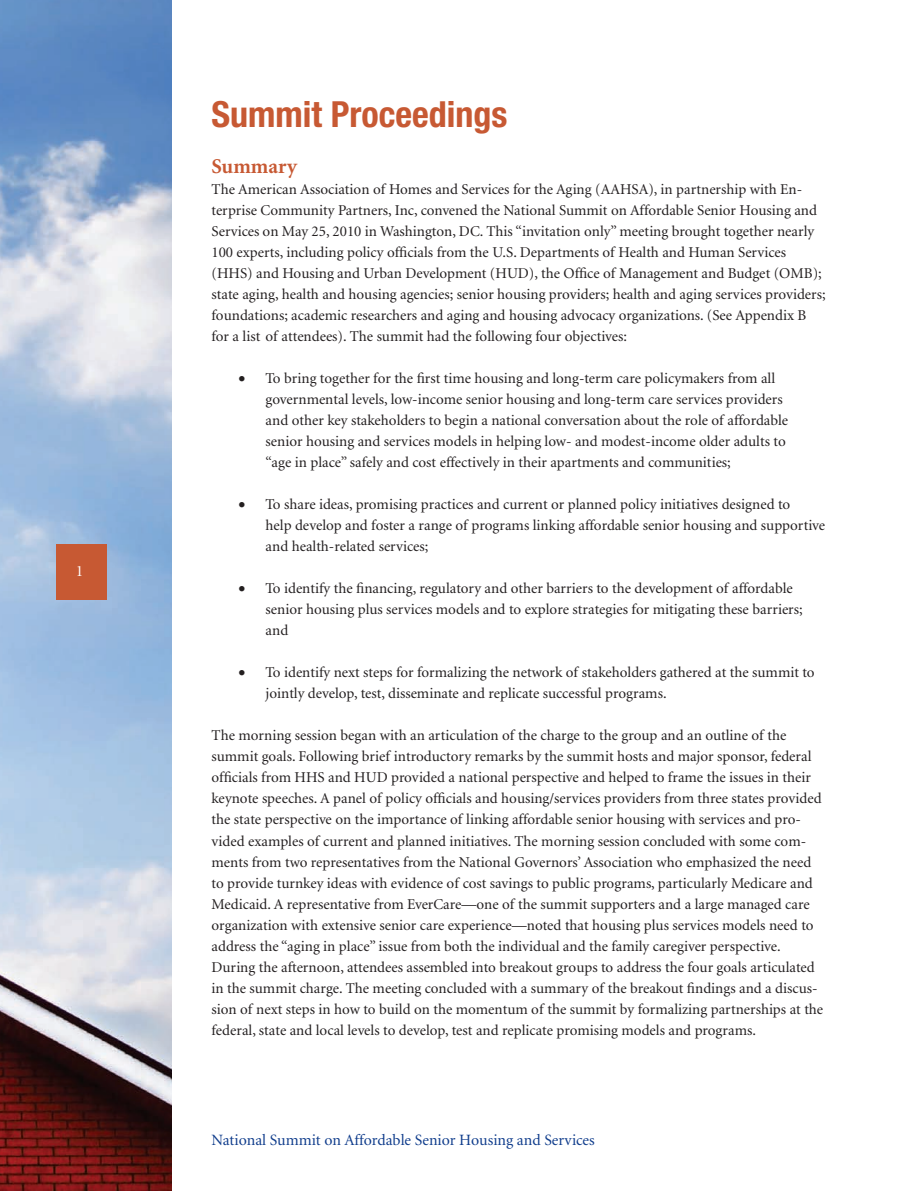
<style>
.page{position:relative;width:923px;height:1193px;background:#fff}
.page>*{position:absolute;margin:0;border:0;box-sizing:border-box;transform-origin:0 0}
.t1{font:700 condensed 36px "Helvetica Neue";color:#c75933}
.t2{font:700 21px "Minion";color:#c75933}
.t3{font:15.75px "Minion";color:#103d8c}
.t4{font:15.75px "Minion";color:#fff}
.t5{font:15px/21px "Minion";color:#231f20}
</style>
<div class="page">
<img style="left:0;top:0;width:171px;height:1190px">
<div style="left:56px;top:544px;width:50px;height:56px;background:#c75933"></div>
<p class="t4" style="left:76px;top:563px;width:9px">1</p>
<h1 class="t1" style="left:211px;top:92px;width:297px">Summit Proceedings</h1>
<h2 class="t2" style="left:211px;top:156px;width:87px">Summary</h2>
<p class="t5" style="left:211px;top:179px;width:615px">The American Association of Homes and Services for the Aging (AAHSA), in partnership with En&shy;terprise Community Partners, Inc, convened the National Summit on Affordable Senior Housing and Services on May 25, 2010 in Washington, DC. This “invitation only” meeting brought together nearly 100 experts, including policy officials from the U.S. Departments of Health and Human Services (HHS) and Housing and Urban Development (HUD), the Office of Management and Budget (OMB); state aging, health and housing agencies; senior housing providers; health and aging services providers; foundations; academic researchers and aging and housing advocacy organizations. (See Appendix B for a list of attendees). The summit had the following four objectives:</p>
<p class="t5" style="left:265px;top:368px;width:524px;text-indent:-27px">• To bring together for the first time housing and long-term care policymakers from all governmental levels, low-income senior housing and long-term care services providers and other key stakeholders to begin a national conversation about the role of affordable senior housing and services models in helping low- and modest-income older adults to “age in place” safely and cost effectively in their apartments and communities;</p>
<p class="t5" style="left:265px;top:494px;width:561px;text-indent:-27px">• To share ideas, promising practices and current or planned policy initiatives designed to<br>help develop and foster a range of programs linking affordable senior housing and supportive and health-related services;</p>
<p class="t5" style="left:265px;top:578px;width:538px;text-indent:-27px">• To identify the financing, regulatory and other barriers to the development of affordable senior housing plus services models and to explore strategies for mitigating these barriers; and</p>
<p class="t5" style="left:265px;top:662px;width:550px;text-indent:-27px">• To identify next steps for formalizing the network of stakeholders gathered at the summit to jointly develop, test, disseminate and replicate successful programs.</p>
<p class="t5" style="left:211px;top:725px;width:613px">The morning session began with an articulation of the charge to the group and an outline of the summit goals. Following brief introductory remarks by the summit hosts and major sponsor, federal officials from HHS and HUD provided a national perspective and helped to frame the issues in their keynote speeches. A panel of policy officials and housing/services providers from three states provided the state perspective on the importance of linking affordable senior housing with services and pro&shy;vided examples of current and planned initiatives. The morning session concluded with some com&shy;ments from two representatives from the National Governors’ Association who emphasized the need to provide turnkey ideas with evidence of cost savings to public programs, particularly Medicare and Medicaid. A representative from EverCare—one of the summit supporters and a large managed care organization with extensive senior care experience—noted that housing plus services models need to address the “aging in place” issue from both the individual and the family caregiver perspective.<br>During the afternoon, attendees assembled into breakout groups to address the four goals articulated in the summit charge. The meeting concluded with a summary of the breakout findings and a discus&shy;sion of next steps in how to build on the momentum of the summit by formalizing partnerships at the federal, state and local levels to develop, test and replicate promising models and programs.</p>
<p class="t3" style="left:211px;top:1132px;width:385px">National Summit on Affordable Senior Housing and Services</p>
</div>
